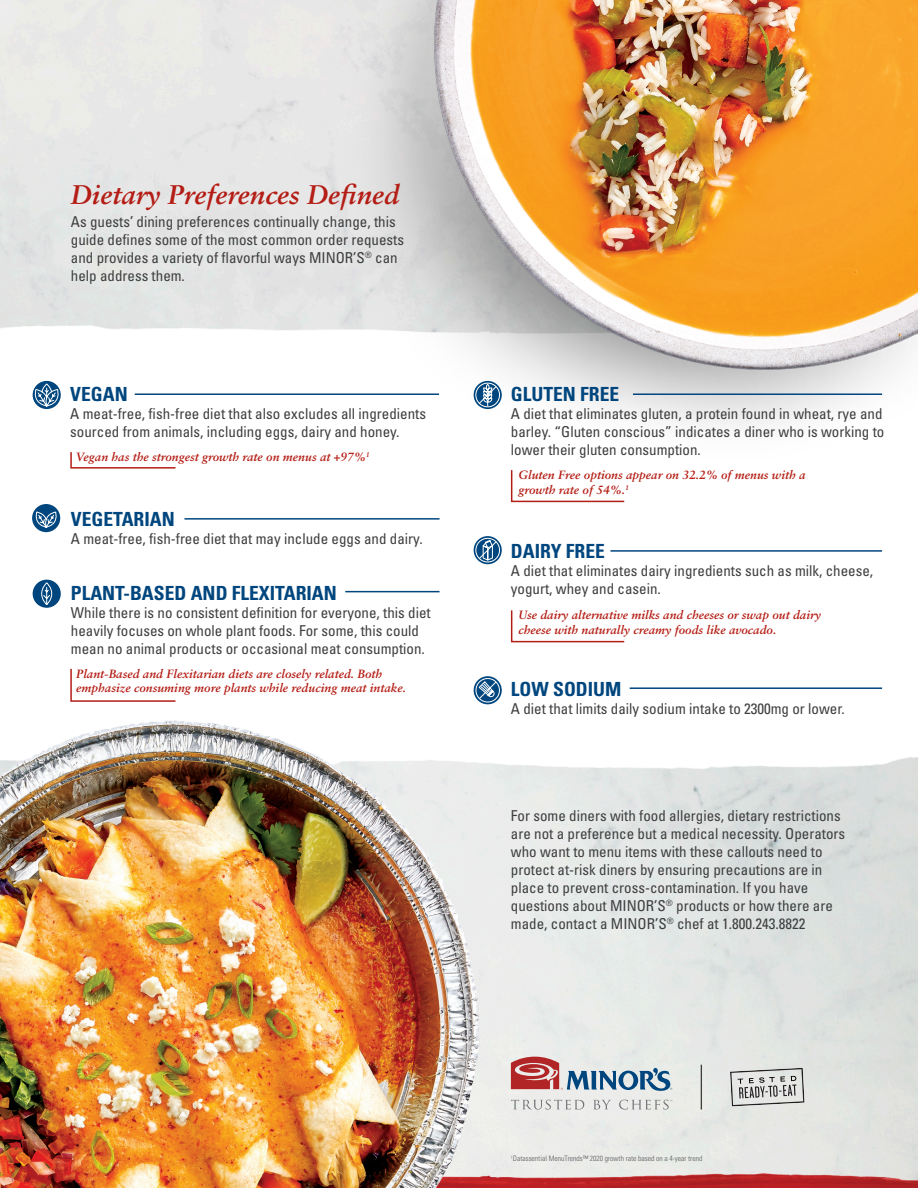
<style>
.page{position:relative;width:918px;height:1188px;background:#fff}
.page>*{position:absolute;margin:0;border:0;box-sizing:border-box;transform-origin:0 0}
.t1{font:italic 700 27px "Sabon";color:#b41d15}
.t2{font:700 condensed 19.5px "Univers";color:#00467e}
.t3{font:condensed 15px/18px "Univers";color:#3e3e3f}
.t4{font:italic 700 12px/14.4px "Sabon";color:#b41d15}
.t5{font:300 condensed 7.5px "Univers";color:#57585a}
</style>
<div class="page">
<img style="left:502px;top:1146px;width:416px;height:42px">
<img style="left:473px;top:676px;width:445px;height:123px">
<img style="left:0;top:709px;width:502px;height:479px">
<img style="left:0;top:300px;width:339px;height:109px">
<img style="left:339px;top:0;width:579px;height:427px">
<svg style="left:70px;top:668px;width:106px;height:34px"></svg>
<svg style="left:70px;top:452px;width:106px;height:17px"></svg>
<svg style="left:510px;top:470px;width:115px;height:33px"></svg>
<svg style="left:510px;top:610px;width:115px;height:33px"></svg>
<hr style="left:633px;top:393px;width:249px;height:2px;background:#00467e">
<svg style="left:474px;top:381px;width:28px;height:28px"></svg>
<svg style="left:475px;top:383px;width:25px;height:24px"></svg>
<hr style="left:610px;top:550px;width:272px;height:2px;background:#00467e">
<svg style="left:474px;top:536px;width:28px;height:28px"></svg>
<div style="left:476px;top:538px;width:24px;height:24px;border:1px solid #fff;border-radius:50%"></div>
<svg style="left:479px;top:539px;width:18px;height:22px"></svg>
<div style="left:33px;top:580px;width:28px;height:28px;background:#00467e;border-radius:50%"></div>
<svg style="left:41px;top:583px;width:11px;height:22px"></svg>
<hr style="left:345px;top:591px;width:95px;height:1px;background:#00467e">
<hr style="left:630px;top:687px;width:252px;height:2px;background:#00467e">
<svg style="left:474px;top:676px;width:28px;height:28px"></svg>
<svg style="left:475px;top:678px;width:25px;height:25px"></svg>
<hr style="left:135px;top:393px;width:304px;height:2px;background:#00467e">
<svg style="left:33px;top:381px;width:28px;height:28px"></svg>
<svg style="left:33px;top:384px;width:27px;height:23px"></svg>
<hr style="left:184px;top:518px;width:256px;height:2px;background:#00467e">
<div style="left:32px;top:504px;width:28px;height:28px;background:#00467e;border-radius:50%"></div>
<svg style="left:34px;top:512px;width:23px;height:16px"></svg>
<svg style="left:730px;top:1068px;width:75px;height:38px"></svg>
<svg style="left:511px;top:1056px;width:161px;height:35px"></svg>
<svg style="left:511px;top:1100px;width:73px;height:10px"></svg>
<svg style="left:593px;top:1100px;width:18px;height:9px"></svg>
<svg style="left:619px;top:1100px;width:53px;height:10px"></svg>
<hr style="left:701px;top:1065px;width:1px;height:45px;background:#3e3e3f">
<p class="t1" style="left:71px;top:178px;width:330px">Dietary Preferences Defined</p>
<p class="t3" style="left:71px;top:212px;width:335px">As guests’ dining preferences continually change, this guide defines some of the most common order requests and provides a variety of flavorful ways MINOR’S<sup>®</sup> can help address them.</p>
<p class="t2" style="left:70px;top:382px;width:59px">VEGAN</p>
<p class="t3" style="left:70px;top:405px;width:357px">A meat-free, fish-free diet that also excludes all ingredients sourced from animals, including eggs, dairy and honey.</p>
<p class="t4" style="left:76px;top:450px;width:295px">Vegan has the strongest growth rate on menus at +97%<sup>1</sup></p>
<p class="t2" style="left:71px;top:507px;width:105px">VEGETARIAN</p>
<p class="t3" style="left:71px;top:530px;width:353px">A meat-free, fish-free diet that may include eggs and dairy.</p>
<p class="t2" style="left:71px;top:581px;width:268px">PLANT-BASED AND FLEXITARIAN</p>
<p class="t3" style="left:71px;top:603px;width:361px">While there is no consistent definition for everyone, this diet heavily focuses on whole plant foods. For some, this could mean no animal products or occasional meat consumption.</p>
<p class="t4" style="left:76px;top:666px;width:331px">Plant-Based and Flexitarian diets are closely related. Both emphasize consuming more plants while reducing meat intake.</p>
<p class="t2" style="left:511px;top:382px;width:110px">GLUTEN FREE</p>
<p class="t3" style="left:511px;top:405px;width:375px">A diet that eliminates gluten, a protein found in wheat, rye and barley. “Gluten conscious” indicates a diner who is working to lower their gluten consumption.</p>
<p class="t4" style="left:518px;top:468px;width:289px">Gluten Free options appear on 32.2% of menus with a growth rate of 54%.<sup>1</sup></p>
<p class="t2" style="left:511px;top:539px;width:95px">DAIRY FREE</p>
<p class="t3" style="left:511px;top:562px;width:364px">A diet that eliminates dairy ingredients such as milk, cheese, yogurt, whey and casein.</p>
<p class="t4" style="left:518px;top:608px;width:304px">Use dairy alternative milks and cheeses or swap out dairy cheese with naturally creamy foods like avocado.</p>
<p class="t2" style="left:511px;top:678px;width:112px">LOW SODIUM</p>
<p class="t3" style="left:511px;top:700px;width:335px">A diet that limits daily sodium intake to 2300mg or lower.</p>
<p class="t3" style="left:511px;top:806px;width:336px">For some diners with food allergies, dietary restrictions are not a preference but a medical necessity. Operators who want to menu items with these callouts need to protect at-risk diners by ensuring precautions are in place to prevent cross-contamination. If you have questions about MINOR’S<sup>®</sup> products or how there are made, contact a MINOR’S<sup>®</sup> chef at 1.800.243.8822</p>
<p class="t5" style="left:511px;top:1154px;width:193px"><sup>1</sup>Datassential MenuTrends™ 2020 growth rate based on a 4-year trend</p>
</div>
